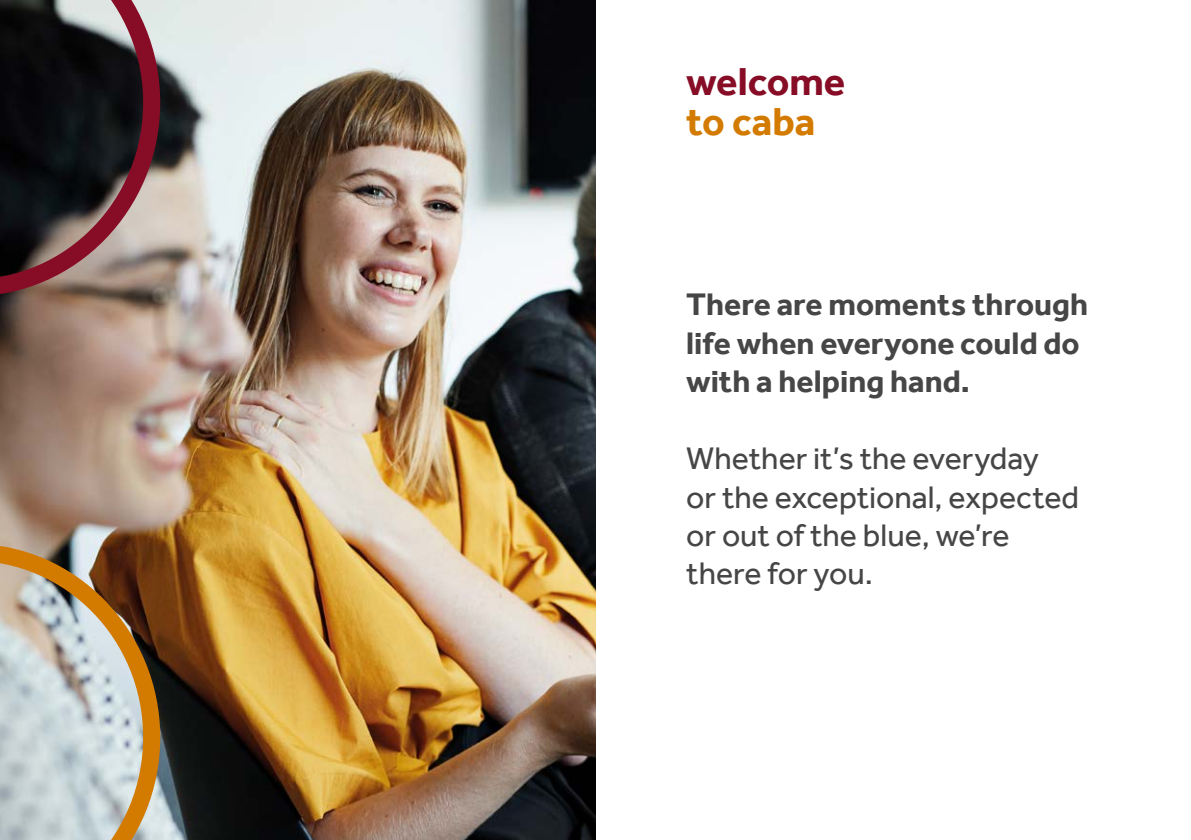
<style>
.page{position:relative;width:1191px;height:840px;background:#fff}
.page>*{position:absolute;margin:0;border:0;box-sizing:border-box;transform-origin:0 0}
.t1{font:700 40px "Effra";color:#870c25}
.t2{font:700 40px "Effra";color:#d37b00}
.t3{font:32px/38.4px "Effra";color:#464646}
.t4{font:700 32px/38.4px "Effra";color:#464646}
</style>
<div class="page">
<img style="left:0;top:0;width:595px;height:839px">
<svg style="left:0;top:0;width:160px;height:296px;background:#473538"></svg>
<svg style="left:0;top:543px;width:160px;height:296px;background:#b6ac9a"></svg>
<p class="t1" style="left:686px;top:58px;width:161px">welcome</p>
<p class="t2" style="left:686px;top:98px;width:131px">to caba</p>
<p class="t4" style="left:686px;top:285px;width:403px">There are moments through life when everyone could do with a helping hand.</p>
<p class="t3" style="left:686px;top:438px;width:394px">Whether it’s the everyday<br>or the exceptional, expected or out of the blue, we’re there for you.</p>
</div>
